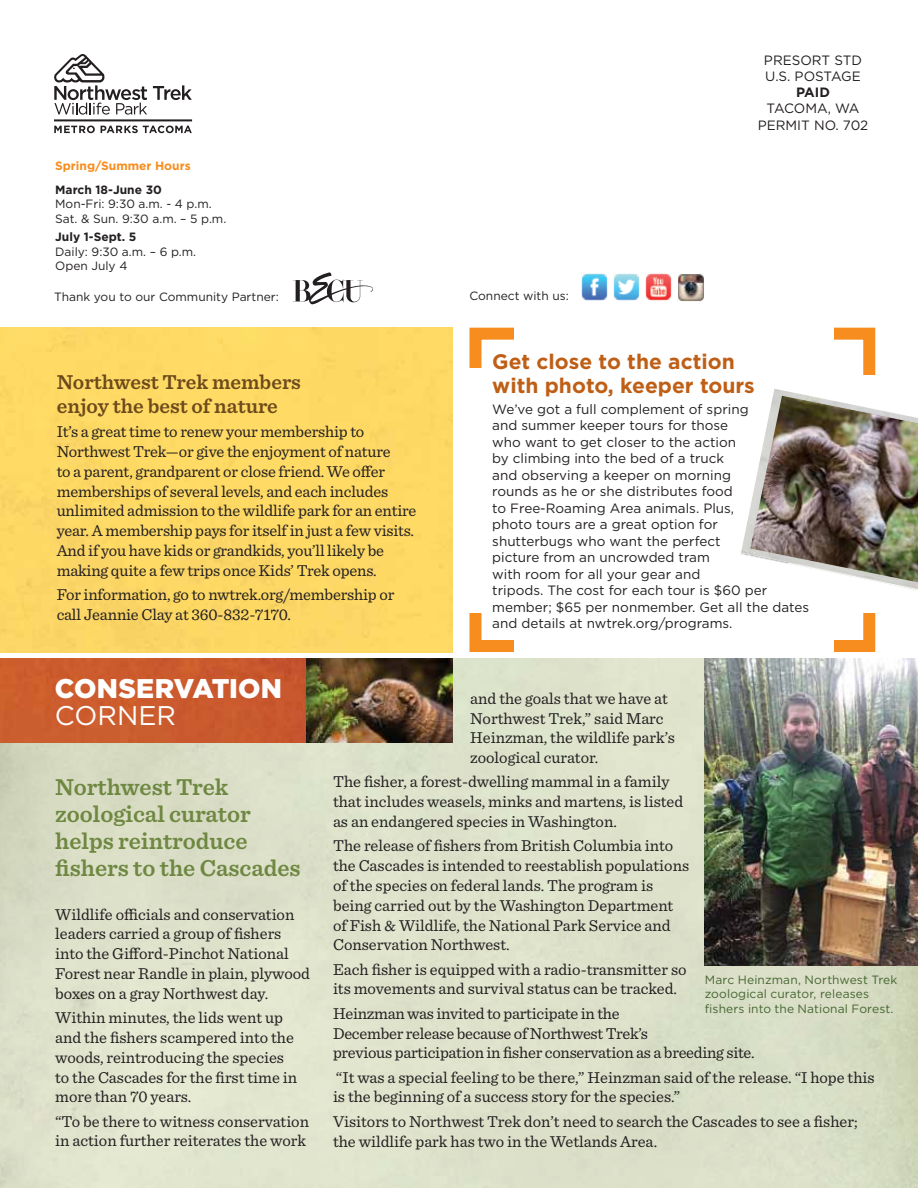
<style>
.page{position:relative;width:918px;height:1188px;background:#fff}
.page>*{position:absolute;margin:0;border:0;box-sizing:border-box;transform-origin:0 0}
.t1{font:900 27px "Gotham";letter-spacing:.005em;color:#fff}
.t2{font:27px "Gotham";letter-spacing:.005em;color:#fff}
.t3{font:600 24px/27px "Sentinel";color:#6e8741}
.t4{font:600 21px/24px "Sentinel";color:#6d4a1b}
.t5{font:700 21px/24px "Gotham";color:#bf5f16}
.t6{font:16.5px/19.8px "Sentinel";color:#231f20}
.t7{font:13.5px/16.5px "Gotham";color:#231f20}
.t8{font:700 13.5px "Gotham";color:#231f20}
.t9{font:12px/14.4px "Gotham";color:#231f20}
.t10{font:12px/14.4px "Gotham";letter-spacing:.01em;color:#456531}
.t11{font:700 12px "Gotham";color:#231f20}
.t12{font:700 12px "Gotham";color:#f78d1e}
</style>
<div class="page">
<img style="left:0;top:659px;width:918px;height:529px">
<svg style="left:54px;top:126px;width:41px;height:7px"></svg>
<svg style="left:101px;top:126px;width:91px;height:7px"></svg>
<hr style="left:54px;top:119px;width:138px;height:2px;background:#231f20">
<svg style="left:153px;top:85px;width:39px;height:15px"></svg>
<svg style="left:54px;top:54px;width:93px;height:61px"></svg>
<div style="left:0;top:328px;width:452px;height:324px;background:#fdd865"></div>
<img style="left:0;top:659px;width:452px;height:84px">
<svg style="left:293px;top:272px;width:80px;height:33px"></svg>
<div style="left:470px;top:328px;width:405px;height:324px;border:12px solid #f78d1e"></div>
<div style="left:514px;top:637px;width:320px;height:16px;background:#fff"></div>
<div style="left:514px;top:321px;width:320px;height:26px;background:#fff"></div>
<div style="left:857px;top:375px;width:24px;height:238px;background:#fff"></div>
<img style="left:741px;top:389px;width:177px;height:201px">
<img style="left:750px;top:396px;width:168px;height:186px">
<img style="left:705px;top:659px;width:213px;height:307px">
<div style="left:464px;top:369px;width:24px;height:244px;background:#fff"></div>
<img style="left:581px;top:274px;width:27px;height:27px">
<img style="left:613px;top:274px;width:27px;height:27px">
<img style="left:645px;top:274px;width:27px;height:27px">
<img style="left:678px;top:274px;width:26px;height:28px">
<p class="t12" style="left:55px;top:158px;width:137px">Spring/Summer Hours</p>
<p class="t11" style="left:55px;top:182px;width:108px">March 18-June 30</p>
<p class="t9" style="left:55px;top:196px;width:173px">Mon-Fri: 9:30 a.m. - 4 p.m.<br>Sat. &amp; Sun. 9:30 a.m. – 5 p.m.</p>
<p class="t11" style="left:55px;top:229px;width:83px">July 1-Sept. 5</p>
<p class="t9" style="left:55px;top:244px;width:143px">Daily: 9:30 a.m. – 6 p.m.<br>Open July 4</p>
<p class="t9" style="left:54px;top:289px;width:226px">Thank you to our Community Partner:</p>
<p class="t9" style="left:470px;top:288px;width:101px">Connect with us:</p>
<p class="t7" style="left:764px;top:52px;width:100px">PRESORT STD<br>U.S. POSTAGE</p>
<p class="t8" style="left:796px;top:83px;width:35px">PAID</p>
<p class="t7" style="left:758px;top:100px;width:112px;text-align:center">TACOMA, WA<br>PERMIT NO. 702</p>
<p class="t4" style="left:57px;top:369px;width:246px">Northwest Trek members enjoy the best of nature</p>
<p class="t6" style="left:57px;top:421px;width:361px">It’s a great time to renew your membership to Northwest Trek—or give the enjoyment of nature<br>to a parent, grandparent or close friend. We offer memberships of several levels, and each includes unlimited admission to the wildlife park for an entire year. A membership pays for itself in just a few visits.<br>And if you have kids or grandkids, you’ll likely be making quite a few trips once Kids’ Trek opens.</p>
<p class="t6" style="left:57px;top:584px;width:339px">For information, go to nwtrek.org/membership or call Jeannie Clay at 360-832-7170.</p>
<p class="t5" style="left:492px;top:349px;width:264px">Get close to the action with photo, keeper tours</p>
<p class="t7" style="left:492px;top:400px;width:318px">We’ve got a full complement of spring<br>and summer keeper tours for those<br>who want to get closer to the action<br>by climbing into the bed of a truck<br>and observing a keeper on morning<br>rounds as he or she distributes food<br>to Free-Roaming Area animals. Plus,<br>photo tours are a great option for<br>shutterbugs who want the perfect<br>picture from an uncrowded tram<br>with room for all your gear and<br>tripods. The cost for each tour is $60 per member; $65 per nonmember. Get all the dates and details at nwtrek.org/programs.</p>
<h1 class="t1" style="left:55px;top:670px;width:229px">CONSERVATION</h1>
<h1 class="t2" style="left:55px;top:698px;width:123px">CORNER</h1>
<h2 class="t3" style="left:55px;top:772px;width:247px">Northwest Trek zoological curator helps reintroduce fishers to the Cascades</h2>
<p class="t6" style="left:55px;top:903px;width:256px">Wildlife officials and conservation leaders carried a group of fishers into the Gifford-Pinchot National Forest near Randle in plain, plywood boxes on a gray Northwest day.</p>
<p class="t6" style="left:55px;top:1007px;width:243px">Within minutes, the lids went up and the fishers scampered into the woods, reintroducing the species to the Cascades for the first time in more than 70 years.</p>
<p class="t6" style="left:55px;top:1110px;width:255px">“To be there to witness conservation in action further reiterates the work</p>
<p class="t6" style="left:470px;top:687px;width:206px">and the goals that we have at<br>Northwest Trek,” said Marc<br>Heinzman, the wildlife park’s zoological curator.</p>
<p class="t6" style="left:333px;top:771px;width:352px">The fisher, a forest-dwelling mammal in a family that includes weasels, minks and martens, is listed as an endangered species in Washington.</p>
<p class="t6" style="left:333px;top:835px;width:358px">The release of fishers from British Columbia into the Cascades is intended to reestablish populations of the species on federal lands. The program is being carried out by the Washington Department of Fish &amp; Wildlife, the National Park Service and Conservation Northwest.</p>
<p class="t6" style="left:333px;top:958px;width:355px">Each fisher is equipped with a radio-transmitter so its movements and survival status can be tracked.</p>
<p class="t6" style="left:333px;top:1002px;width:423px">Heinzman was invited to participate in the<br>December release because of Northwest Trek’s<br>previous participation in fisher conservation as a breeding site.</p>
<p class="t6" style="left:333px;top:1066px;width:543px">“It was a special feeling to be there,” Heinzman said of the release. “I hope this is the beginning of a success story for the species.”</p>
<p class="t6" style="left:333px;top:1110px;width:526px">Visitors to Northwest Trek don’t need to search the Cascades to see a fisher; the wildlife park has two in the Wetlands Area.</p>
<p class="t10" style="left:705px;top:972px;width:194px">Marc Heinzman, Northwest Trek zoological curator, releases fishers into the National Forest.</p>
</div>
